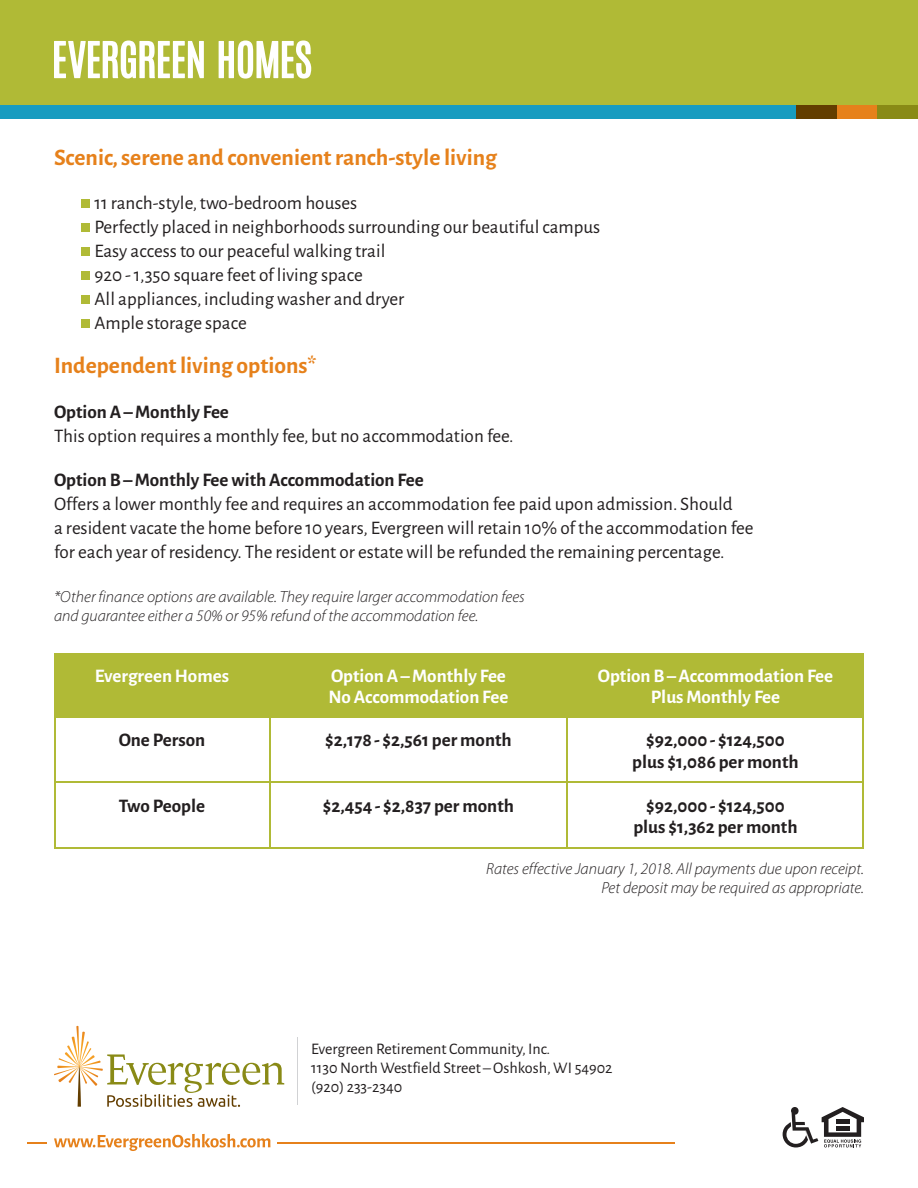
<style>
.page{position:relative;width:918px;height:1188px;background:#fff}
.page>*{position:absolute;margin:0;border:0;box-sizing:border-box;transform-origin:0 0}
.t1{font:700 23.7px "Alegreya Sans";color:#e6811b}
.t2{font:19.2px/24px "Alegreya Sans";color:#231f20}
.t3{font:700 19.2px/21.8px "Alegreya Sans";color:#231f20;text-align:center}
.t4{font:700 19.2px/21.8px "Alegreya Sans";color:#fff}
.t5{font:italic 300 16.2px/18.8px "Myriad Pro";color:#231f20}
.t6{font:16.2px "Alegreya Sans";color:#231f20}
</style>
<div class="page">
<div style="left:0;top:0;width:918px;height:112px;background:#b0ba36"></div>
<div style="left:0;top:106px;width:918px;height:13px;background:#189cc0"></div>
<hr style="left:27px;top:1142px;width:648px;height:2px;background:#e6811b">
<div style="left:47px;top:1140px;width:230px;height:6px;background:#fff"></div>
<hr style="left:298px;top:1037px;width:1px;height:68px;background:#d1d2d4">
<svg style="left:54px;top:1134px;width:216px;height:17px"></svg>
<div style="left:796px;top:106px;width:122px;height:13px;background:#633e00"></div>
<div style="left:837px;top:106px;width:81px;height:13px;background:#e6811b"></div>
<div style="left:878px;top:106px;width:40px;height:13px;background:#898a16"></div>
<div style="left:54px;top:653px;width:810px;height:64px;background:#b0ba36"></div>
<hr style="left:54px;top:781px;width:810px;height:2px;background:#b0ba36">
<hr style="left:54px;top:847px;width:810px;height:1px;background:#b0ba36">
<hr style="left:54px;top:653px;width:1px;height:195px;background:#b0ba36">
<hr style="left:269px;top:653px;width:2px;height:195px;background:#b0ba36">
<hr style="left:566px;top:653px;width:2px;height:195px;background:#b0ba36">
<hr style="left:863px;top:653px;width:1px;height:195px;background:#b0ba36">
<svg style="left:54px;top:41px;width:150px;height:38px"></svg>
<svg style="left:219px;top:40px;width:92px;height:39px"></svg>
<div style="left:81px;top:199px;width:8px;height:8px;background:#b0ba36"></div>
<div style="left:81px;top:319px;width:8px;height:8px;background:#b0ba36"></div>
<div style="left:81px;top:295px;width:8px;height:8px;background:#b0ba36"></div>
<div style="left:81px;top:271px;width:8px;height:8px;background:#b0ba36"></div>
<div style="left:81px;top:247px;width:8px;height:8px;background:#b0ba36"></div>
<div style="left:81px;top:223px;width:8px;height:8px;background:#b0ba36"></div>
<svg style="left:54px;top:1026px;width:230px;height:81px"></svg>
<svg style="left:783px;top:1107px;width:81px;height:40px"></svg>
<p class="t1" style="left:54px;top:140px;width:445px">Scenic, serene and convenient ranch-style living</p>
<p class="t2" style="left:95px;top:190px;width:507px">11 ranch-style, two-bedroom houses<br>Perfectly placed in neighborhoods surrounding our beautiful campus</p>
<p class="t2" style="left:95px;top:238px;width:311px">Easy access to our peaceful walking trail 920 - 1,350 square feet of living space<br>All appliances, including washer and dryer Ample storage space</p>
<p class="t1" style="left:54px;top:349px;width:264px">Independent living options*</p>
<p class="t3" style="left:54px;top:399px;width:176px">Option A – Monthly Fee</p>
<p class="t2" style="left:54px;top:423px;width:461px">This option requires a monthly fee, but no accommodation fee.</p>
<p class="t3" style="left:54px;top:468px;width:371px">Option B – Monthly Fee with Accommodation Fee</p>
<p class="t2" style="left:54px;top:491px;width:701px">Offers a lower monthly fee and requires an accommodation fee paid upon admission. Should<br>a resident vacate the home before 10 years, Evergreen will retain 10% of the accommodation fee for each year of residency. The resident or estate will be refunded the remaining percentage.</p>
<p class="t5" style="left:54px;top:587px;width:472px">*Other finance options are available. They require larger accommodation fees and guarantee either a 50% or 95% refund of the accommodation fee.</p>
<p class="t4" style="left:95px;top:663px;width:136px">Evergreen Homes</p>
<p class="t4" style="left:328px;top:663px;width:182px">Option A – Monthly Fee<br>No Accommodation Fee</p>
<p class="t3" style="left:119px;top:728px;width:88px">One Person</p>
<p class="t4" style="left:598px;top:663px;width:237px">Option B – Accommodation Fee</p>
<p class="t4" style="left:651px;top:685px;width:131px">Plus Monthly Fee</p>
<p class="t3" style="left:325px;top:728px;width:188px">$2,178 - $2,561 per month</p>
<p class="t3" style="left:632px;top:728px;width:168px">$92,000 - $124,500 plus $1,086 per month</p>
<p class="t3" style="left:633px;top:793px;width:166px">$92,000 - $124,500 plus $1,362 per month</p>
<p class="t5" style="left:486px;top:859px;width:379px;text-align:right">Rates effective January 1, 2018. All payments due upon receipt.<br>Pet deposit may be required as appropriate.</p>
<p class="t3" style="left:119px;top:793px;width:88px">Two People</p>
<p class="t3" style="left:323px;top:793px;width:193px">$2,454 - $2,837 per month</p>
<p class="t6" style="left:311px;top:1038px;width:240px">Evergreen Retirement Community, Inc.</p>
<p class="t6" style="left:311px;top:1057px;width:303px">1130 North Westfield Street – Oshkosh, WI 54902</p>
<p class="t6" style="left:311px;top:1075px;width:93px">(920) 233-2340</p>
</div>
